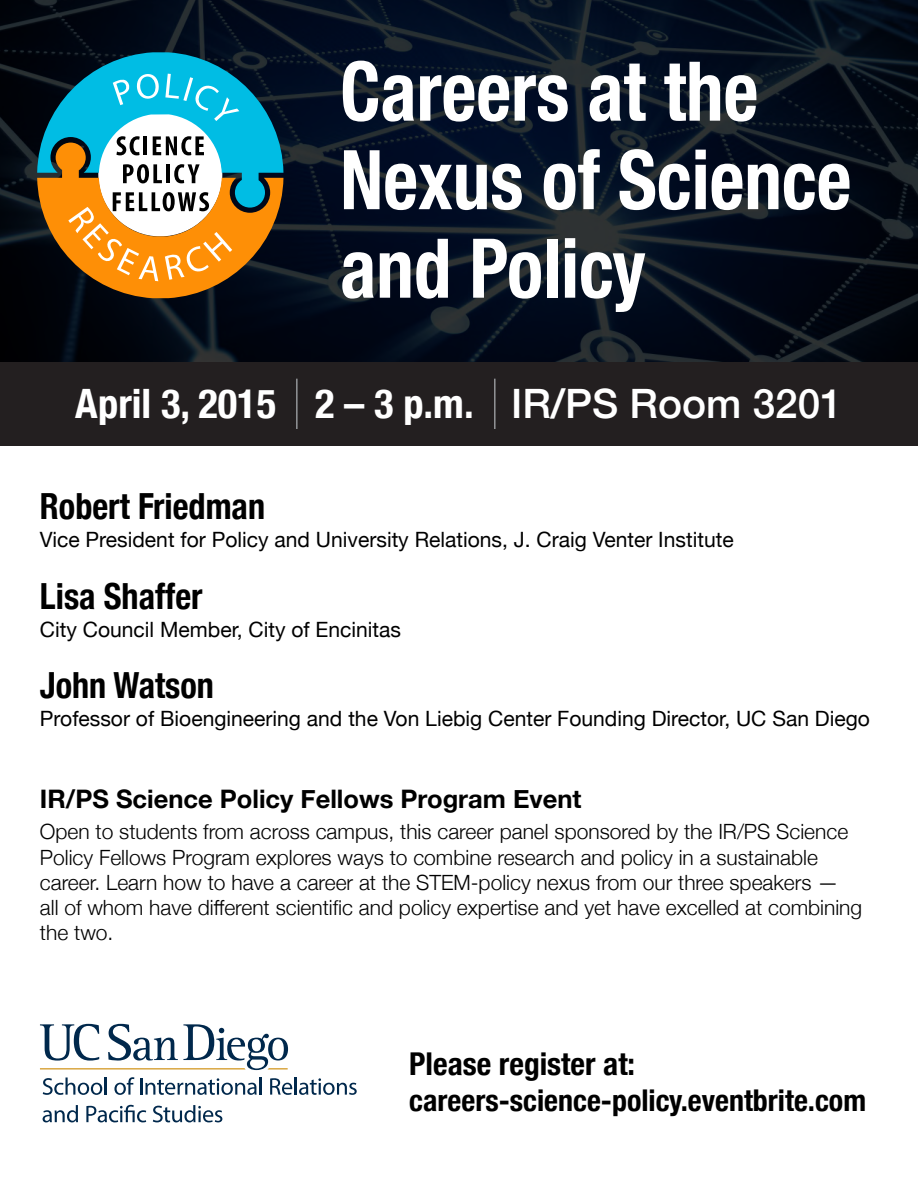
<style>
.page{position:relative;width:918px;height:1188px;background:#fff}
.page>*{position:absolute;margin:0;border:0;box-sizing:border-box;transform-origin:0 0}
.t1{font:700 condensed 82.5px/88.5px "Helvetica Neue";color:#fff;scale:.91 1}
.t2{font:700 condensed 40.5px "Helvetica Neue";color:#fff}
.t3{font:700 condensed 36px "Helvetica Neue";color:#000;scale:.95 1}
.t4{font:700 condensed 31.5px "Helvetica Neue";color:#000}
.t5{font:700 condensed 30px "Helvetica Neue";color:#000}
.t6{font:700 25.5px "Helvetica Neue";color:#000}
.t7{font:21.15px "Helvetica Neue";color:#000}
.t8{font:300 21px/25.2px "Helvetica Neue";color:#000}
.s1{font-weight:500;font-stretch:normal}
</style>
<div class="page">
<svg style="left:0;top:0;width:918px;height:362px;background:#07101e"></svg>
<svg style="left:37px;top:52px;width:246px;height:246px"></svg>
<div style="left:0;top:362px;width:918px;height:84px;background:#231f20"></div>
<svg style="left:43px;top:1078px;width:64px;height:17px"></svg>
<svg style="left:114px;top:1077px;width:20px;height:18px"></svg>
<svg style="left:140px;top:1078px;width:122px;height:17px"></svg>
<svg style="left:270px;top:1078px;width:87px;height:17px"></svg>
<svg style="left:43px;top:1105px;width:35px;height:17px"></svg>
<svg style="left:86px;top:1105px;width:60px;height:17px"></svg>
<svg style="left:153px;top:1105px;width:69px;height:17px"></svg>
<svg style="left:40px;top:1024px;width:248px;height:46px"></svg>
<hr style="left:296px;top:379px;width:2px;height:50px;background:#939598">
<hr style="left:494px;top:379px;width:2px;height:50px;background:#939598">
<p class="t1" style="left:340px;top:41px;width:563px">Careers at the<br>Nexus of Science and Policy</p>
<p class="t2" style="left:75px;top:370px;width:769px">April 3, 2015 2 – 3 p.m. <span class="s1">IR/PS Room 3201</span></p>
<p class="t3" style="left:40px;top:476px;width:239px">Robert Friedman</p>
<p class="t7" style="left:40px;top:524px;width:695px">Vice President for Policy and University Relations, J. Craig Venter Institute</p>
<p class="t3" style="left:40px;top:566px;width:173px">Lisa Shaffer</p>
<p class="t7" style="left:40px;top:614px;width:363px">City Council Member, City of Encinitas</p>
<p class="t3" style="left:40px;top:655px;width:185px">John Watson</p>
<p class="t7" style="left:40px;top:703px;width:832px">Professor of Bioengineering and the Von Liebig Center Founding Director, UC San Diego</p>
<p class="t6" style="left:40px;top:779px;width:543px">IR/PS Science Policy Fellows Program Event</p>
<p class="t8" style="left:40px;top:818px;width:810px">Open to students from across campus, this career panel sponsored by the IR/PS Science<br>Policy Fellows Program explores ways to combine research and policy in a sustainable career. Learn how to have a career at the STEM-policy nexus from our three speakers —</p>
<p class="t8" style="left:40px;top:893px;width:824px">all of whom have different scientific and policy expertise and yet have excelled at combining the two.</p>
<p class="t4" style="left:409px;top:1037px;width:227px">Please register at:</p>
<p class="t5" style="left:409px;top:1075px;width:458px">careers-science-policy.eventbrite.com</p>
</div>
